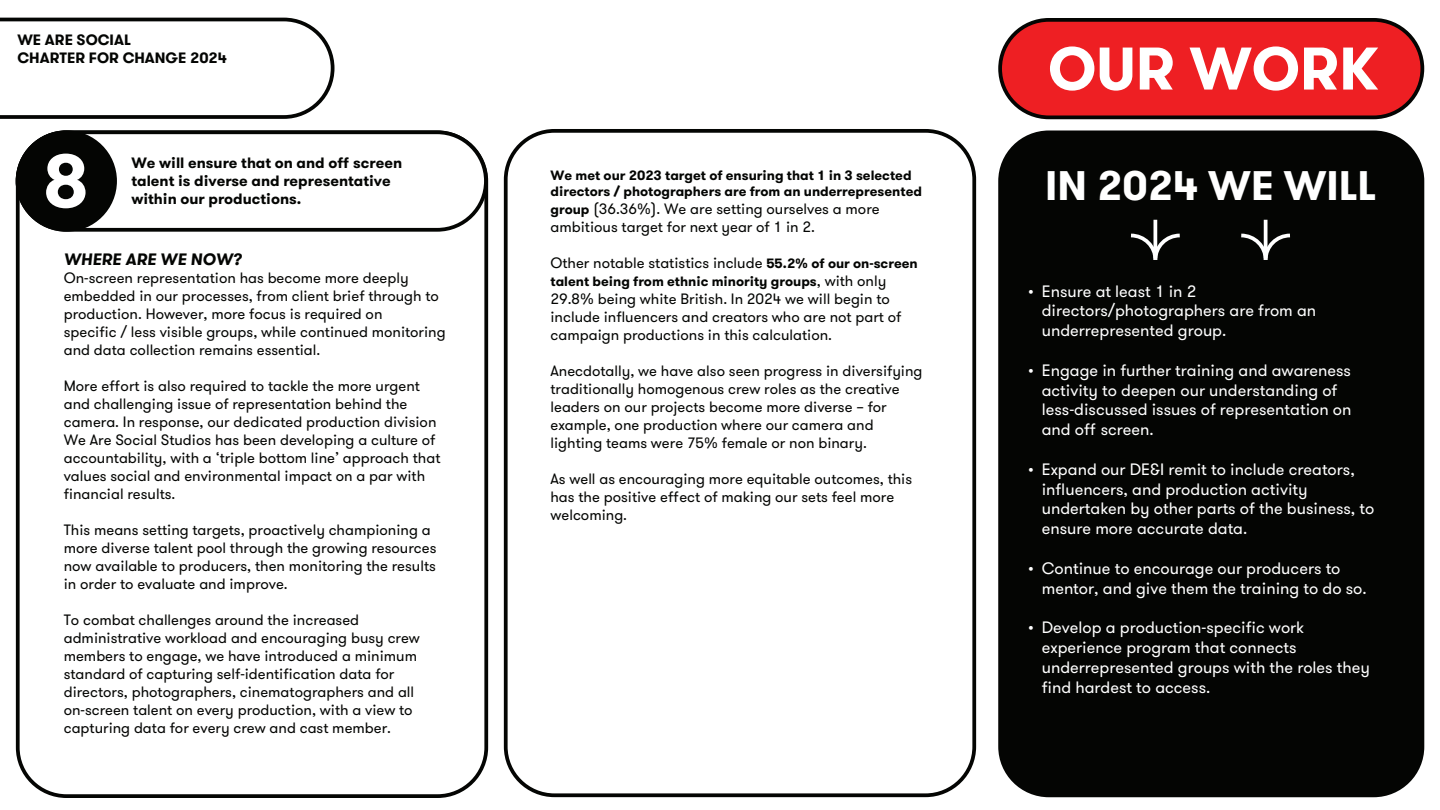
<style>
.page{position:relative;width:1440px;height:810px;background:#fff}
.page>*{position:absolute;margin:0;border:0;box-sizing:border-box;transform-origin:0 0}
.t1{font:700 75px "GT Walsheim Office";color:#fff}
.t2{font:700 60px "GT Walsheim Office";color:#fff}
.t3{font:700 41.25px "GT Walsheim Office";color:#fff}
.t4{font:16.5px/19.8px "GT Walsheim Office";color:#fff}
.t5{font:italic 700 16.5px "GT Walsheim Office";color:#040503}
.t6{font:15px/18px "GT Walsheim Office";color:#040503}
.t7{font:700 15px/18px "GT Walsheim Office";color:#040503}
.t8{font:700 13.5px/16.2px "GT Walsheim Office";color:#040503}
.s1{font-weight:700;font-size:13.5px}
.s2{font-weight:400;font-size:15px}
</style>
<div class="page">
<svg style="left:0;top:17px;width:335px;height:102px"></svg>
<div style="left:1000px;top:20px;width:422px;height:97px;background:#ee1f23;border-radius:49px"></div>
<div style="left:998px;top:18px;width:426px;height:101px;border:4px solid #040503;border-radius:49px"></div>
<div style="left:16px;top:130px;width:472px;height:668px;border:4px solid #040503;border-radius:49px"></div>
<div style="left:1000px;top:132px;width:422px;height:663px;background:#040503;border-radius:49px"></div>
<div style="left:998px;top:130px;width:426px;height:667px;border:4px solid #040503;border-radius:49px"></div>
<div style="left:504px;top:129px;width:472px;height:668px;border:4px solid #040503;border-radius:49px"></div>
<div style="left:18px;top:132px;width:468px;height:98px;background:#fff;border-radius:49px"></div>
<div style="left:16px;top:130px;width:472px;height:102px;border:4px solid #040503;border-radius:49px"></div>
<div style="left:18px;top:132px;width:97px;height:98px;background:#040503;border-radius:49px"></div>
<div style="left:16px;top:130px;width:101px;height:102px;border:4px solid #040503;border-radius:49px"></div>
<svg style="left:1264px;top:220px;width:4px;height:12px"></svg>
<svg style="left:1241px;top:232px;width:49px;height:28px"></svg>
<hr style="left:1154px;top:220px;width:3px;height:38px;background:#fff">
<svg style="left:1131px;top:232px;width:49px;height:28px"></svg>
<p class="t7" style="left:17px;top:31px;width:211px">WE ARE SOCIAL<br>CHARTER FOR CHANGE 2024</p>
<h1 class="t1" style="left:43px;top:133px;width:47px">8</h1>
<p class="t7" style="left:131px;top:154px;width:272px">We will ensure that on and off screen talent is diverse and representative within our productions.</p>
<p class="t5" style="left:64px;top:249px;width:179px">WHERE ARE WE NOW?</p>
<p class="t6" style="left:64px;top:269px;width:383px">On-screen representation has become more deeply embedded in our processes, from client brief through to production. However, more focus is required on<br>specific / less visible groups, while continued monitoring and data collection remains essential.</p>
<p class="t6" style="left:64px;top:377px;width:378px">More effort is also required to tackle the more urgent and challenging issue of representation behind the camera. In response, our dedicated production division We Are Social Studios has been developing a culture of accountability, with a ‘triple bottom line’ approach that values social and environmental impact on a par with financial results.</p>
<p class="t6" style="left:64px;top:521px;width:374px">This means setting targets, proactively championing a more diverse talent pool through the growing resources now available to producers, then monitoring the results in order to evaluate and improve.</p>
<p class="t6" style="left:64px;top:611px;width:358px">To combat challenges around the increased administrative workload and encouraging busy crew members to engage, we have introduced a minimum standard of capturing self-identification data for directors, photographers, cinematographers and all on-screen talent on every production, with a view to capturing data for every crew and cast member.</p>
<p class="t8" style="left:550px;top:168px;width:373px">We met our 2023 target of ensuring that 1 in 3 selected directors / photographers are from an underrepresented</p>
<p class="t6" style="left:550px;top:201px;width:331px"><span class="s1">group</span> (36.36%). We are setting ourselves a more ambitious target for next year of 1 in 2.</p>
<p class="t6" style="left:550px;top:255px;width:369px">Other notable statistics include <span class="s1">55.2% of our on-screen</span></p>
<p class="t8" style="left:550px;top:274px;width:337px">talent being from ethnic minority groups<span class="s2">, with only</span></p>
<p class="t6" style="left:550px;top:291px;width:352px">29.8% being white British. In 2024 we will begin to include influencers and creators who are not part of campaign productions in this calculation.</p>
<p class="t6" style="left:550px;top:363px;width:374px">Anecdotally, we have also seen progress in diversifying traditionally homogenous crew roles as the creative leaders on our projects become more diverse – for example, one production where our camera and lighting teams were 75% female or non binary.</p>
<p class="t6" style="left:550px;top:471px;width:363px">As well as encouraging more equitable outcomes, this has the positive effect of making our sets feel more welcoming.</p>
<h2 class="t2" style="left:1048px;top:30px;width:332px">OUR WORK</h2>
<h3 class="t3" style="left:1045px;top:159px;width:333px">IN 2024 WE WILL</h3>
<p class="t4" style="left:1042px;top:281px;width:276px;text-indent:-13px">• Ensure at least 1 in 2 directors/photographers are from an underrepresented group.</p>
<p class="t4" style="left:1042px;top:360px;width:311px;text-indent:-13px">• Engage in further training and awareness activity to deepen our understanding of less-discussed issues of representation on and off screen.</p>
<p class="t4" style="left:1042px;top:459px;width:334px;text-indent:-13px">• Expand our DE&amp;I remit to include creators, influencers, and production activity undertaken by other parts of the business, to ensure more accurate data.</p>
<p class="t4" style="left:1042px;top:558px;width:327px;text-indent:-13px">• Continue to encourage our producers to mentor, and give them the training to do so.</p>
<p class="t4" style="left:1042px;top:618px;width:330px;text-indent:-13px">• Develop a production-specific work experience program that connects underrepresented groups with the roles they find hardest to access.</p>
</div>
